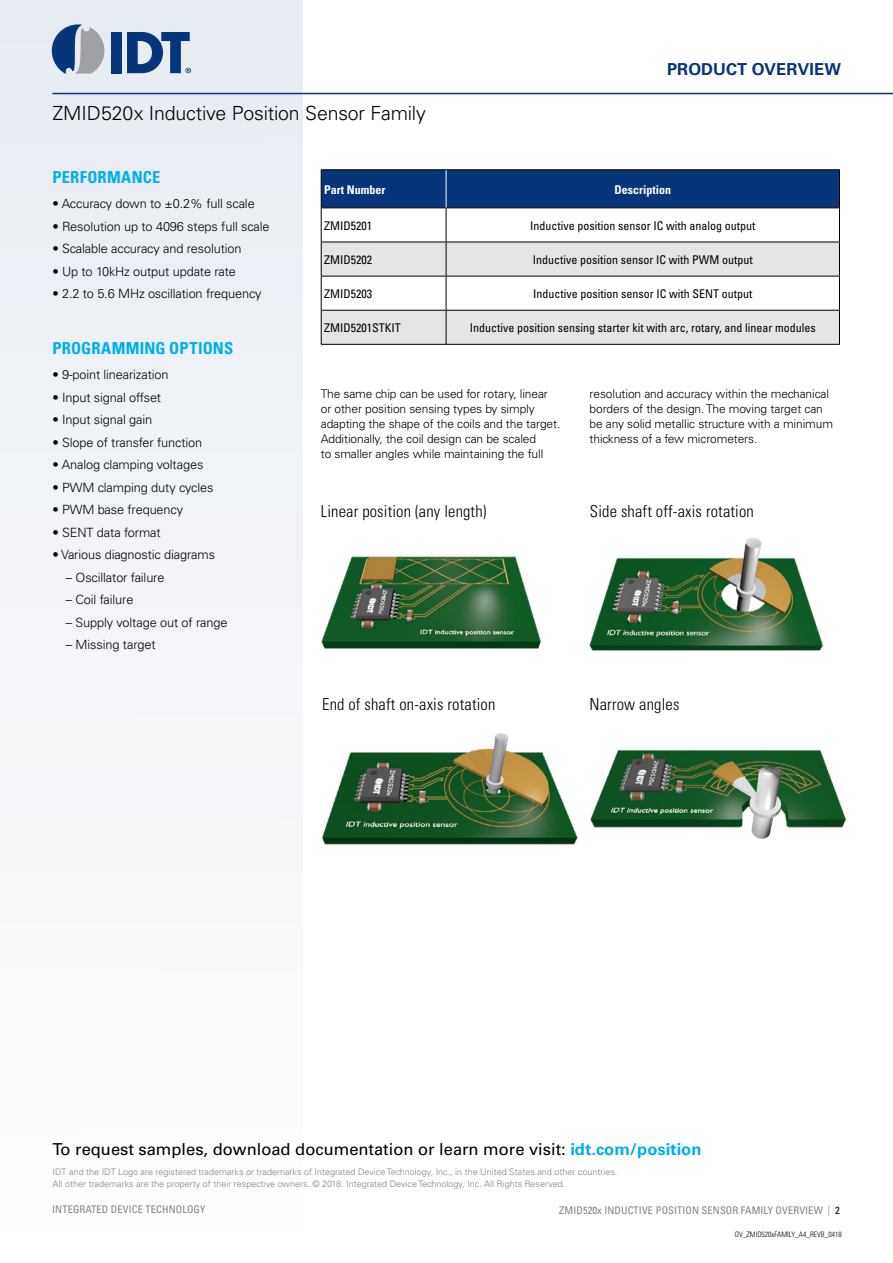
<style>
.page{position:relative;width:893px;height:1263px;background:#fff}
.page>*{position:absolute;margin:0;border:0;box-sizing:border-box;transform-origin:0 0}
.Primary_Headline_-_s{font:300 19.5px "Univers";letter-spacing:-.01em;color:#000}
.t1{font:300 condensed 16.5px "Univers";letter-spacing:.01em;color:#000}
.To_Request_Samples_t{font:16.5px "Univers";color:#000}
.Features_Subhead_-_s{font:700 condensed 16.5px "Univers";letter-spacing:.015em;color:#00aeef}
.t2{font:700 16.5px "Univers";letter-spacing:.005em;color:#06357a}
.Features_Subhead_-_s-2{font:300 12.75px "Univers";letter-spacing:-.01em;color:#000}
.Body_Text_1_-_Univer{font:300 12px/15px "Univers";letter-spacing:-.01em;color:#000}
.Table_Text_-_centere{font:condensed 12px "Univers";color:#000}
.Table_Text_-_left_co{font:condensed 12px "Univers";color:#000}
.t3{font:700 condensed 12px "Univers";color:#fff}
.t4{font:condensed 10.5px "Univers";letter-spacing:.01em;color:#808285}
.Legal_Text_-_last_pa{font:300 9px "Univers";color:#808285}
.Literature_Code_Text{font:300 condensed 7.5px "Univers";color:#000}
.s1{font-weight:700;color:#00aeef}
.s2{font-weight:300}
.s3{color:#000}
</style>
<div class="page">
<div style="left:0;top:0;width:303px;height:1263px;background:#f3f5f8"></div>
<div style="left:111px;top:32px;width:11px;height:41px;background:#06357a"></div>
<svg style="left:52px;top:24px;width:52px;height:50px"></svg>
<svg style="left:127px;top:32px;width:64px;height:41px"></svg>
<hr style="left:52px;top:93px;width:841px;height:1px;background:#06357a">
<img style="left:321px;top:556px;width:220px;height:93px">
<img style="left:589px;top:538px;width:235px;height:113px">
<img style="left:322px;top:733px;width:256px;height:112px">
<img style="left:590px;top:750px;width:256px;height:89px">
<div style="left:322px;top:170px;width:517px;height:38px;background:#06357a"></div>
<svg style="left:322px;top:209px;width:517px;height:101px"></svg>
<div style="left:322px;top:243px;width:517px;height:33px;background:#e4e5e6"></div>
<div style="left:322px;top:311px;width:517px;height:33px;background:#e4e5e6"></div>
<hr style="left:321px;top:169px;width:125px;height:1px;background:#000">
<hr style="left:321px;top:170px;width:1px;height:38px;background:#000">
<hr style="left:321px;top:208px;width:1px;height:34px;background:#000">
<hr style="left:321px;top:208px;width:125px;height:1px;background:#000">
<hr style="left:446px;top:208px;width:1px;height:34px;background:#000">
<hr style="left:839px;top:208px;width:1px;height:34px;background:#000">
<hr style="left:321px;top:242px;width:125px;height:1px;background:#000">
<hr style="left:321px;top:242px;width:1px;height:34px;background:#000">
<hr style="left:321px;top:276px;width:125px;height:1px;background:#000">
<hr style="left:321px;top:276px;width:1px;height:34px;background:#000">
<hr style="left:321px;top:310px;width:125px;height:1px;background:#000">
<hr style="left:321px;top:311px;width:1px;height:33px;background:#000">
<hr style="left:446px;top:242px;width:394px;height:1px;background:#000">
<hr style="left:446px;top:242px;width:1px;height:34px;background:#000">
<hr style="left:446px;top:276px;width:394px;height:1px;background:#000">
<hr style="left:446px;top:276px;width:1px;height:34px;background:#000">
<hr style="left:446px;top:310px;width:394px;height:1px;background:#000">
<hr style="left:446px;top:311px;width:1px;height:33px;background:#000">
<hr style="left:839px;top:242px;width:1px;height:34px;background:#000">
<hr style="left:839px;top:276px;width:1px;height:34px;background:#000">
<hr style="left:839px;top:311px;width:1px;height:33px;background:#000">
<hr style="left:446px;top:169px;width:394px;height:1px;background:#000">
<hr style="left:839px;top:170px;width:1px;height:38px;background:#000">
<hr style="left:446px;top:208px;width:394px;height:1px;background:#000">
<hr style="left:446px;top:170px;width:1px;height:38px;background:#fff">
<hr style="left:321px;top:344px;width:125px;height:1px;background:#000">
<hr style="left:446px;top:344px;width:394px;height:1px;background:#000">
<p class="Primary_Headline_-_s" style="left:52px;top:102px;width:375px">ZMID520x Inductive Position Sensor Family</p>
<p class="t2" style="left:667px;top:60px;width:175px">PRODUCT OVERVIEW</p>
<p class="Features_Subhead_-_s" style="left:52px;top:167px;width:110px">PERFORMANCE</p>
<p class="Features_Subhead_-_s-2" style="left:52px;top:196px;width:204px">• Accuracy down to ±0.2% full scale</p>
<p class="Features_Subhead_-_s-2" style="left:52px;top:218px;width:219px">• Resolution up to 4096 steps full scale</p>
<p class="Features_Subhead_-_s-2" style="left:52px;top:241px;width:191px">• Scalable accuracy and resolution</p>
<p class="Features_Subhead_-_s-2" style="left:52px;top:263px;width:185px">• Up to 10kHz output update rate</p>
<p class="Features_Subhead_-_s-2" style="left:52px;top:286px;width:211px">• 2.2 to 5.6 MHz oscillation frequency</p>
<p class="Features_Subhead_-_s" style="left:52px;top:338px;width:182px">PROGRAMMING OPTIONS</p>
<p class="Features_Subhead_-_s-2" style="left:52px;top:367px;width:118px">• 9-point linearization</p>
<p class="Features_Subhead_-_s-2" style="left:52px;top:389px;width:110px">• Input signal offset</p>
<p class="Features_Subhead_-_s-2" style="left:52px;top:412px;width:101px">• Input signal gain</p>
<p class="Features_Subhead_-_s-2" style="left:52px;top:434px;width:151px">• Slope of transfer function</p>
<p class="Features_Subhead_-_s-2" style="left:52px;top:457px;width:152px">• Analog clamping voltages</p>
<p class="Features_Subhead_-_s-2" style="left:52px;top:479px;width:163px">• PWM clamping duty cycles</p>
<p class="Features_Subhead_-_s-2" style="left:52px;top:502px;width:132px">• PWM base frequency</p>
<p class="Features_Subhead_-_s-2" style="left:52px;top:524px;width:110px">• SENT data format</p>
<p class="Features_Subhead_-_s-2" style="left:52px;top:547px;width:164px">• Various diagnostic diagrams</p>
<p class="Features_Subhead_-_s-2" style="left:66px;top:569px;width:100px">– Oscillator failure</p>
<p class="Features_Subhead_-_s-2" style="left:66px;top:592px;width:69px">– Coil failure</p>
<p class="Features_Subhead_-_s-2" style="left:66px;top:614px;width:163px">– Supply voltage out of range</p>
<p class="Features_Subhead_-_s-2" style="left:66px;top:637px;width:91px">– Missing target</p>
<p class="t3" style="left:324px;top:182px;width:63px">Part Number</p>
<p class="t3" style="left:614px;top:182px;width:58px">Description</p>
<p class="Table_Text_-_left_co" style="left:324px;top:218px;width:49px">ZMID5201</p>
<p class="Table_Text_-_centere" style="left:530px;top:218px;width:227px">Inductive position sensor IC with analog output</p>
<p class="Table_Text_-_left_co" style="left:324px;top:252px;width:49px">ZMID5202</p>
<p class="Table_Text_-_centere" style="left:533px;top:252px;width:221px">Inductive position sensor IC with PWM output</p>
<p class="Table_Text_-_left_co" style="left:324px;top:286px;width:49px">ZMID5203</p>
<p class="Table_Text_-_centere" style="left:533px;top:286px;width:221px">Inductive position sensor IC with SENT output</p>
<p class="Table_Text_-_left_co" style="left:324px;top:320px;width:78px">ZMID5201STKIT</p>
<p class="Table_Text_-_centere" style="left:470px;top:320px;width:348px">Inductive position sensing starter kit with arc, rotary, and linear modules</p>
<p class="Body_Text_1_-_Univer" style="left:321px;top:387px;width:228px">The same chip can be used for rotary, linear</p>
<p class="Body_Text_1_-_Univer" style="left:321px;top:402px;width:215px">or other position sensing types by simply</p>
<p class="Body_Text_1_-_Univer" style="left:321px;top:417px;width:241px">adapting the shape of the coils and the target.<br>Additionally, the coil design can be scaled<br>to smaller angles while maintaining the full</p>
<p class="t1" style="left:321px;top:501px;width:167px">Linear position (any length)</p>
<p class="Body_Text_1_-_Univer" style="left:590px;top:387px;width:245px">resolution and accuracy within the mechanical borders of the design. The moving target can be any solid metallic structure with a minimum thickness of a few micrometers.</p>
<p class="t1" style="left:590px;top:501px;width:165px">Side shaft off-axis rotation</p>
<p class="t1" style="left:322px;top:694px;width:175px">End of shaft on-axis rotation</p>
<p class="t1" style="left:589px;top:694px;width:91px">Narrow angles</p>
<p class="To_Request_Samples_t" style="left:52px;top:1140px;width:650px">To request samples, download documentation or learn more visit: <span class="s1">idt.com/position</span></p>
<p class="Legal_Text_-_last_pa" style="left:53px;top:1167px;width:566px">IDT and the IDT Logo are registered trademarks or trademarks of Integrated Device Technology, Inc., in the United States and other countries.</p>
<p class="Legal_Text_-_last_pa" style="left:53px;top:1179px;width:514px">All other trademarks are the property of their respective owners. © 2018. Integrated Device Technology, Inc. All Rights Reserved.</p>
<p class="t4" style="left:52px;top:1203px;width:155px">INTEGRATED DEVICE TECHNOLOGY</p>
<p class="t4" style="left:559px;top:1204px;width:282px">ZMID520x INDUCTIVE POSITION SENSOR FAMILY OVERVIEW <span class="s2">|</span> <span class="s3">2</span></p>
<p class="Literature_Code_Text" style="left:735px;top:1229px;width:108px">OV_ZMID520xFAMILY_A4_REVB_0418</p>
</div>
